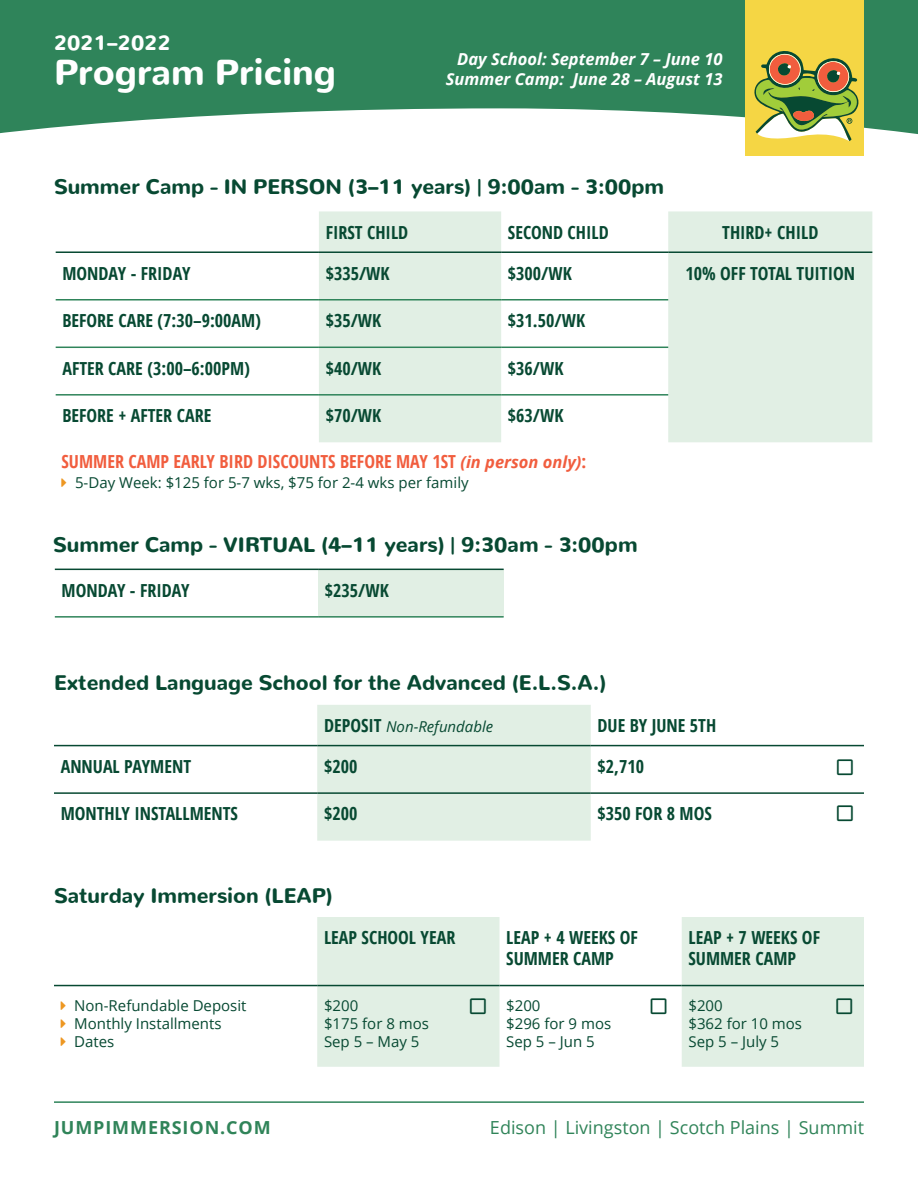
<style>
.page{position:relative;width:918px;height:1188px;background:#fff}
.page>*{position:absolute;margin:0;border:0;box-sizing:border-box;transform-origin:0 0}
.t1{font:900 36px "Nunito";color:#fff}
.t2{font:900 21px "Nunito";color:#074932}
.t3{font:900 21px "Nunito";color:#fff}
.t4{font:700 condensed 18px/21px "Open Sans";color:#074932}
.t5{font:700 condensed 18px "Open Sans";color:#f15d3e}
.t6{font:18px "Open Sans";color:#308459}
.t7{font:700 18px "Open Sans";letter-spacing:.05em;color:#308459}
.t8{font:italic 700 16.5px/19.8px "Open Sans";color:#fff;text-align:right}
.t9{font:15px/18px "Open Sans";color:#074932}
.t10{font:italic 15px "Open Sans";color:#074932}
.s1{font-style:italic;font-stretch:normal;font-size:16.5px}
.s2{font-weight:700;font-style:normal;font-stretch:condensed;font-size:18px}
</style>
<div class="page">
<div style="left:0;top:0;width:918px;height:208px;background:#2f845a"></div>
<div style="left:0;top:108px;width:918px;height:334px;background:#fff"></div>
<div style="left:745px;top:0;width:119px;height:156px;background:#f5d644"></div>
<svg style="left:754px;top:51px;width:105px;height:90px"></svg>
<hr style="left:54px;top:1101px;width:810px;height:2px;background:#2f845a">
<div style="left:317px;top:705px;width:274px;height:136px;background:#e1efe4"></div>
<hr style="left:54px;top:745px;width:263px;height:1px;background:#074932">
<hr style="left:317px;top:745px;width:274px;height:1px;background:#074932">
<hr style="left:591px;top:745px;width:273px;height:1px;background:#074932">
<hr style="left:54px;top:792px;width:263px;height:2px;background:#074932">
<hr style="left:317px;top:792px;width:274px;height:2px;background:#074932">
<hr style="left:591px;top:792px;width:273px;height:2px;background:#074932">
<svg style="left:317px;top:917px;width:547px;height:150px;fill:#e1efe4"></svg>
<hr style="left:54px;top:985px;width:263px;height:1px;background:#074932">
<hr style="left:317px;top:985px;width:183px;height:1px;background:#074932">
<hr style="left:500px;top:985px;width:182px;height:1px;background:#074932">
<hr style="left:682px;top:985px;width:182px;height:1px;background:#074932">
<svg style="left:319px;top:211px;width:553px;height:231px;fill:#e1efe4"></svg>
<hr style="left:56px;top:251px;width:263px;height:2px;background:#074932">
<hr style="left:319px;top:251px;width:182px;height:2px;background:#074932">
<hr style="left:501px;top:251px;width:167px;height:2px;background:#074932">
<hr style="left:668px;top:251px;width:204px;height:2px;background:#074932">
<hr style="left:56px;top:299px;width:263px;height:2px;background:#2f845a">
<hr style="left:319px;top:299px;width:182px;height:2px;background:#2f845a">
<hr style="left:501px;top:299px;width:167px;height:2px;background:#2f845a">
<hr style="left:56px;top:347px;width:263px;height:1px;background:#2f845a">
<hr style="left:319px;top:347px;width:182px;height:1px;background:#2f845a">
<hr style="left:501px;top:347px;width:167px;height:1px;background:#2f845a">
<hr style="left:56px;top:394px;width:263px;height:2px;background:#2f845a">
<hr style="left:319px;top:394px;width:182px;height:2px;background:#2f845a">
<hr style="left:501px;top:394px;width:167px;height:2px;background:#2f845a">
<div style="left:318px;top:569px;width:186px;height:48px;background:#e1efe4"></div>
<hr style="left:55px;top:569px;width:263px;height:1px;background:#074932">
<hr style="left:318px;top:569px;width:186px;height:1px;background:#074932">
<hr style="left:55px;top:616px;width:263px;height:2px;background:#2f845a">
<hr style="left:318px;top:616px;width:186px;height:2px;background:#2f845a">
<svg style="left:470px;top:998px;width:16px;height:16px"></svg>
<svg style="left:651px;top:998px;width:16px;height:16px"></svg>
<svg style="left:837px;top:998px;width:15px;height:16px"></svg>
<p class="t3" style="left:54px;top:23px;width:118px">2021–2022</p>
<h1 class="t1" style="left:54px;top:39px;width:283px">Program Pricing</h1>
<p class="t8" style="left:446px;top:49px;width:278px">Day School: September 7 – June 10<br>Summer Camp: June 28 – August 13</p>
<p class="t2" style="left:54px;top:167px;width:612px">Summer Camp - IN PERSON (3–11 years) | 9:00am - 3:00pm</p>
<p class="t4" style="left:326px;top:221px;width:84px">FIRST CHILD</p>
<p class="t4" style="left:508px;top:221px;width:102px">SECOND CHILD</p>
<p class="t4" style="left:722px;top:221px;width:98px">THIRD+ CHILD</p>
<p class="t4" style="left:62px;top:262px;width:130px">MONDAY - FRIDAY</p>
<p class="t4" style="left:326px;top:262px;width:66px">$335/WK</p>
<p class="t4" style="left:508px;top:262px;width:66px">$300/WK</p>
<p class="t4" style="left:686px;top:262px;width:171px">10% OFF TOTAL TUITION</p>
<p class="t4" style="left:62px;top:310px;width:200px">BEFORE CARE (7:30–9:00AM)</p>
<p class="t4" style="left:326px;top:310px;width:57px">$35/WK</p>
<p class="t4" style="left:508px;top:310px;width:79px">$31.50/WK</p>
<p class="t4" style="left:62px;top:357px;width:189px">AFTER CARE (3:00–6:00PM)</p>
<p class="t4" style="left:326px;top:357px;width:57px">$40/WK</p>
<p class="t4" style="left:508px;top:357px;width:57px">$36/WK</p>
<p class="t4" style="left:62px;top:405px;width:150px">BEFORE + AFTER CARE</p>
<p class="t4" style="left:326px;top:405px;width:57px">$70/WK</p>
<p class="t4" style="left:508px;top:405px;width:57px">$63/WK</p>
<p class="t5" style="left:62px;top:449px;width:526px">SUMMER CAMP EARLY BIRD DISCOUNTS BEFORE MAY 1ST <span class="s1">(in person only)</span>:</p>
<p class="t9" style="left:75px;top:473px;width:395px">5-Day Week: $125 for 5-7 wks, $75 for 2-4 wks per family</p>
<p class="t2" style="left:53px;top:524px;width:586px">Summer Camp - VIRTUAL (4–11 years) | 9:30am - 3:00pm</p>
<p class="t4" style="left:62px;top:579px;width:130px">MONDAY - FRIDAY</p>
<p class="t4" style="left:325px;top:579px;width:66px">$235/WK</p>
<p class="t2" style="left:54px;top:663px;width:554px">Extended Language School for the Advanced (E.L.S.A.)</p>
<p class="t10" style="left:324px;top:716px;width:171px"><span class="s2">DEPOSIT</span> Non-Refundable</p>
<p class="t4" style="left:598px;top:715px;width:120px">DUE BY JUNE 5TH</p>
<p class="t4" style="left:61px;top:755px;width:132px">ANNUAL PAYMENT</p>
<p class="t4" style="left:324px;top:755px;width:35px">$200</p>
<p class="t4" style="left:598px;top:755px;width:48px">$2,710</p>
<p class="t4" style="left:61px;top:803px;width:179px">MONTHLY INSTALLMENTS</p>
<p class="t4" style="left:324px;top:803px;width:35px">$200</p>
<p class="t4" style="left:598px;top:803px;width:116px">$350 FOR 8 MOS</p>
<p class="t2" style="left:54px;top:876px;width:281px">Saturday Immersion (LEAP)</p>
<p class="t4" style="left:324px;top:927px;width:133px">LEAP SCHOOL YEAR</p>
<p class="t4" style="left:506px;top:927px;width:133px">LEAP + 4 WEEKS OF<br>SUMMER CAMP</p>
<p class="t4" style="left:688px;top:927px;width:133px">LEAP + 7 WEEKS OF<br>SUMMER CAMP</p>
<p class="t9" style="left:74px;top:996px;width:174px">Non-Refundable Deposit<br>Monthly Installments<br>Dates</p>
<p class="t9" style="left:324px;top:996px;width:107px">$200<br>$175 for 8 mos<br>Sep 5 – May 5</p>
<p class="t9" style="left:506px;top:996px;width:107px">$200<br>$296 for 9 mos<br>Sep 5 – Jun 5</p>
<p class="t9" style="left:689px;top:996px;width:115px">$200<br>$362 for 10 mos<br>Sep 5 – July 5</p>
<p class="t7" style="left:54px;top:1115px;width:218px">JUMPIMMERSION.COM</p>
<p class="t6" style="left:490px;top:1115px;width:376px">Edison | Livingston | Scotch Plains | Summit</p>
</div>
